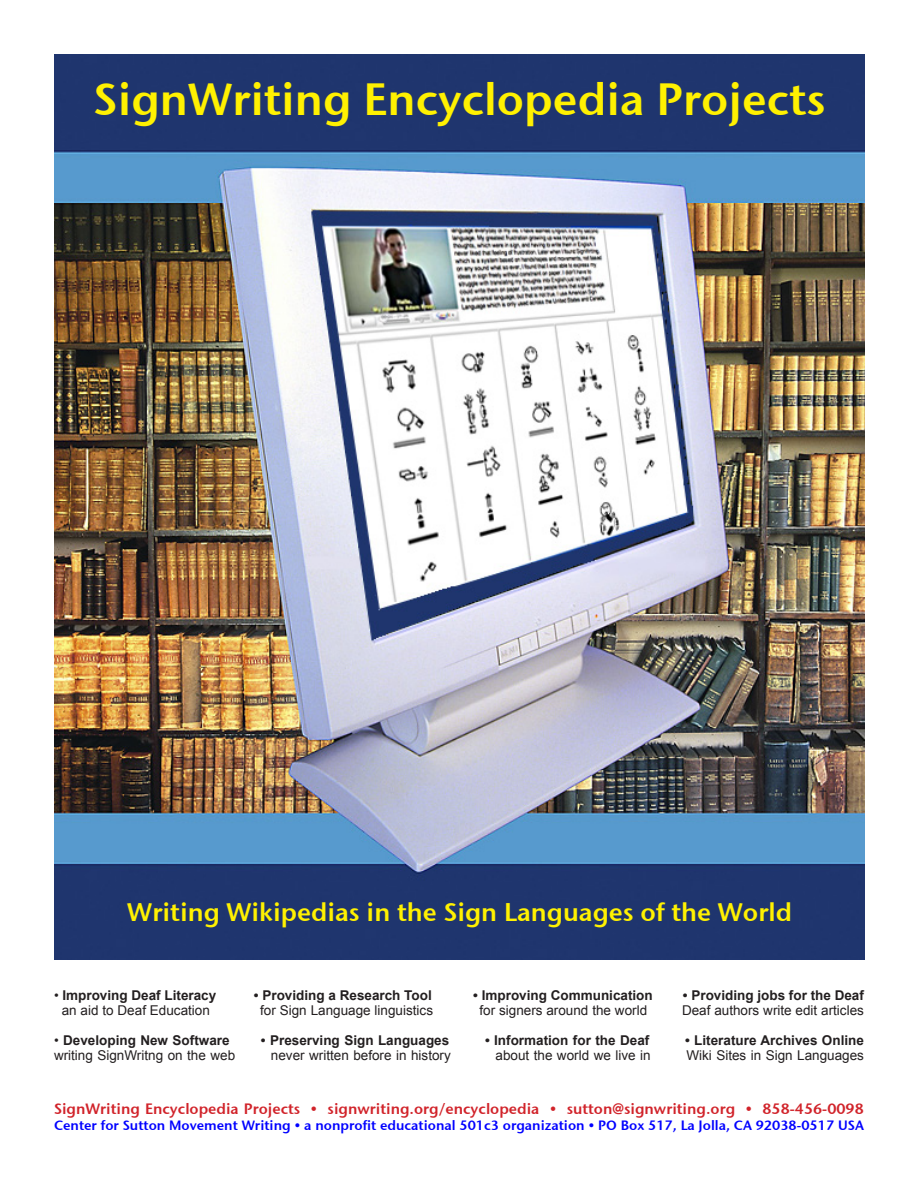
<style>
.page{position:relative;width:918px;height:1188px;background:#fff}
.page>*{position:absolute;margin:0;border:0;box-sizing:border-box;transform-origin:0 0}
.t1{font:45px "Stone Sans Sem ITCTT Semi";color:#fff101}
.t2{font:25.5px "Stone Sans Sem ITCTT Semi";color:#fff101}
.Return_address{font:15px "Stone Sans Sem ITCTT Semi";color:#d1232a}
.Return_address-2{font:13.5px "Arial";color:#231f20}
.Return_address-3{font:700 13.5px "Arial";color:#231f20}
.t3{font:13.5px "Stone Sans Sem ITCTT Semi";color:#00f}
.s1{font-weight:400}
</style>
<div class="page">
<img style="left:55px;top:55px;width:810px;height:904px">
<p class="t1" style="left:94px;top:61px;width:734px">SignWriting Encyclopedia Projects</p>
<p class="t2" style="left:127px;top:891px;width:666px">Writing Wikipedias in the Sign Languages of the World</p>
<p class="Return_address-3" style="left:54px;top:986px;width:164px"><span class="s1">•</span> Improving Deaf Literacy</p>
<p class="Return_address-3" style="left:254px;top:986px;width:179px">• Providing a Research Tool</p>
<p class="Return_address-3" style="left:473px;top:986px;width:181px">• Improving Communication</p>
<p class="Return_address-3" style="left:683px;top:986px;width:183px">• Providing jobs for the Deaf</p>
<p class="Return_address-2" style="left:62px;top:1002px;width:150px">an aid to Deaf Education</p>
<p class="Return_address-2" style="left:260px;top:1002px;width:174px">for Sign Language linguistics</p>
<p class="Return_address-2" style="left:479px;top:1002px;width:169px">for signers around the world</p>
<p class="Return_address-2" style="left:682px;top:1002px;width:183px">Deaf authors write edit articles</p>
<p class="Return_address-3" style="left:54px;top:1031px;width:177px"><span class="s1">•</span> Developing New Software</p>
<p class="Return_address-3" style="left:261px;top:1031px;width:190px">• Preserving Sign Languages</p>
<p class="Return_address-3" style="left:485px;top:1031px;width:166px">• Information for the Deaf</p>
<p class="Return_address-3" style="left:685px;top:1031px;width:180px">• Literature Archives Online</p>
<p class="Return_address-2" style="left:54px;top:1047px;width:183px">writing SignWritng on the web</p>
<p class="Return_address-2" style="left:271px;top:1047px;width:181px">never written before in history</p>
<p class="Return_address-2" style="left:496px;top:1047px;width:157px">about the world we live in</p>
<p class="Return_address-2" style="left:686px;top:1047px;width:179px">Wiki Sites in Sign Languages</p>
<p class="Return_address" style="left:54px;top:1096px;width:811px">SignWriting Encyclopedia Projects • signwriting.org/encyclopedia • sutton@signwriting.org • 858-456-0098</p>
<p class="t3" style="left:54px;top:1114px;width:811px">Center for Sutton Movement Writing • a nonprofit educational 501c3 organization • PO Box 517, La Jolla, CA 92038-0517 USA</p>
</div>
